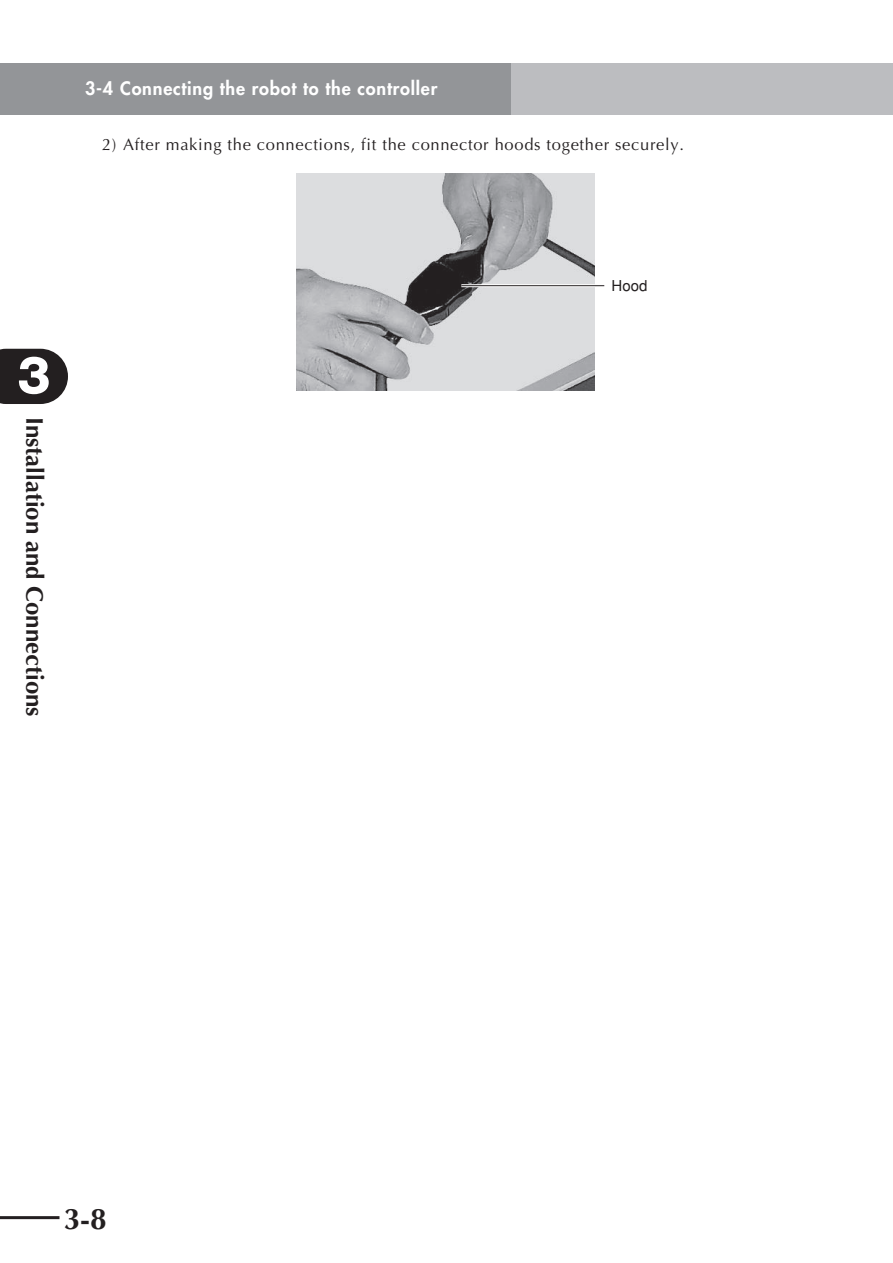
<style>
.page{position:relative;width:893px;height:1263px;background:#fff}
.page>*{position:absolute;margin:0;border:0;box-sizing:border-box;transform-origin:0 0}
.t1{font:800 52.5px "Helvetica Neue";color:#fff}
.t2{font:700 29.85px "Optima";color:#231f20}
.t3{font:700 24px "Optima";color:#231f20}
.t4{font:800 18px "Futura";letter-spacing:.045em;color:#fff}
.t5{font:16.5px "Optima";letter-spacing:.04em;color:#231f20}
.t6{font:15px "Helvetica";color:#231f20}
</style>
<div class="page">
<svg style="left:0;top:349px;width:68px;height:55px;background:#363233"></svg>
<div style="left:0;top:64px;width:893px;height:51px;background:#bcbdc0"></div>
<div style="left:0;top:64px;width:510px;height:51px;background:#939598"></div>
<hr style="left:0;top:1216px;width:59px;height:3px;background:#231f20">
<img style="left:297px;top:174px;width:297px;height:216px">
<hr style="left:461px;top:284px;width:143px;height:3px;background:#fff">
<hr style="left:461px;top:285px;width:143px;height:1px;background:#231f20">
<p class="t4" style="left:85px;top:79px;width:354px">3-4 Connecting the robot to the controller</p>
<p class="t5" style="left:102px;top:138px;width:583px">2) After making the connections, fit the connector hoods together securely.</p>
<h1 class="t1" style="left:17px;top:356px;width:35px">3</h1>
<h3 class="t3" style="left:45px;top:417px;width:302px;rotate:90deg">Installation and Connections</h3>
<p class="t6" style="left:611px;top:281px;width:37px">Hood</p>
<h2 class="t2" style="left:64px;top:1206px;width:45px">3-8</h2>
</div>
